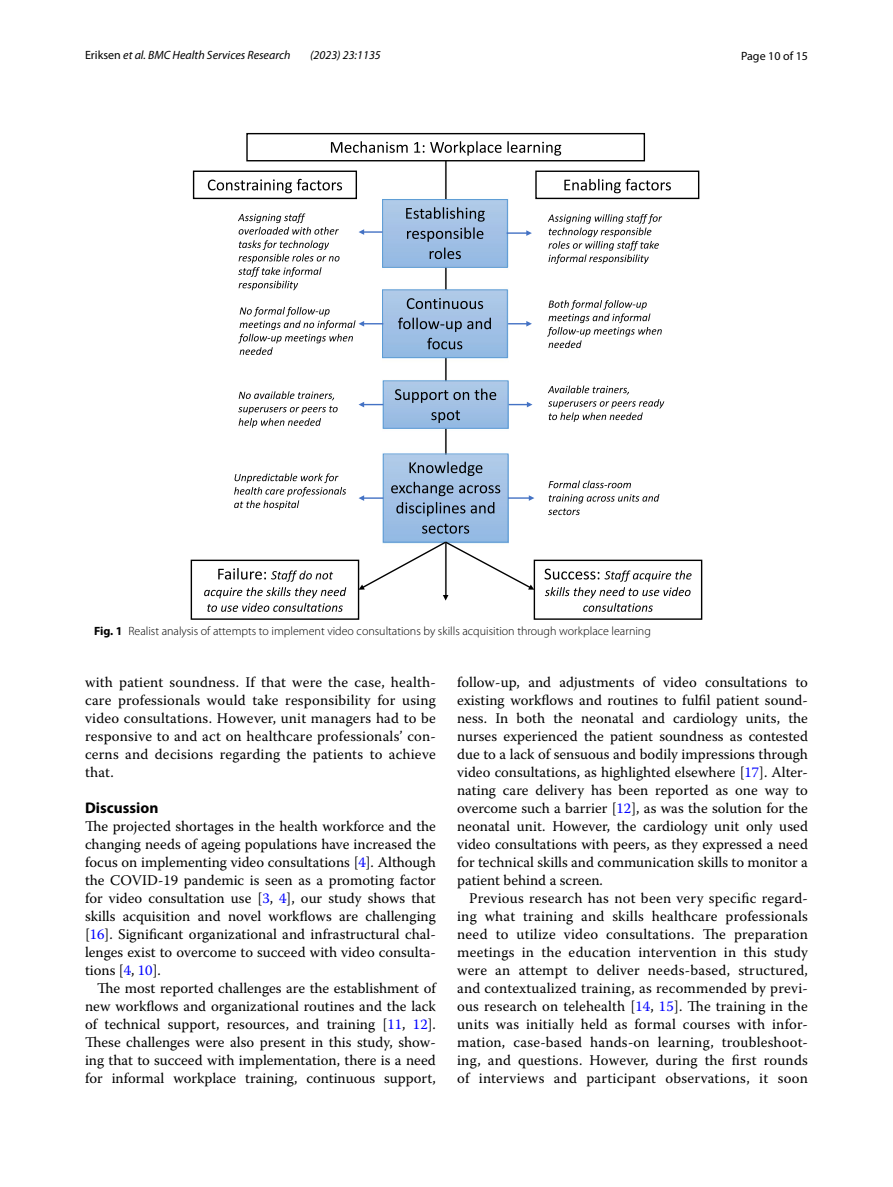
<style>
.page{position:relative;width:893px;height:1187px;background:#fff}
.page>*{position:absolute;margin:0;border:0;box-sizing:border-box;transform-origin:0 0}
.t1{font:700 15.45px "Myriad Pro";color:#000}
.t2{font:14.7px/18px "Warnock Pro";letter-spacing:.005em;color:#000;text-align:justify}
.t3{font:300 12px "Myriad Pro";color:#000}
.t4{font:italic 12px "Myriad Pro";color:#000}
.t5{font:12px "Myriad Pro";color:#000}
.s1{font-style:normal}
.s2{font-weight:700}
.s3{color:#00f}
</style>
<div class="page">
<img style="left:382px;top:161px;width:126px;height:435px">
<div style="left:246px;top:133px;width:399px;height:28px;border:1px solid #000"></div>
<svg style="left:331px;top:141px;width:230px;height:15px"></svg>
<div style="left:193px;top:170px;width:164px;height:29px;border:1px solid #000"></div>
<svg style="left:208px;top:179px;width:134px;height:14px"></svg>
<div style="left:535px;top:170px;width:164px;height:29px;border:1px solid #000"></div>
<svg style="left:564px;top:179px;width:107px;height:14px"></svg>
<svg style="left:443px;top:595px;width:5px;height:5px"></svg>
<div style="left:382px;top:199px;width:126px;height:68px;border:1px solid #5b9bd5"></div>
<svg style="left:406px;top:207px;width:79px;height:52px;background:#89a2c1"></svg>
<div style="left:382px;top:289px;width:126px;height:69px;border:1px solid #5b9bd5"></div>
<svg style="left:407px;top:298px;width:76px;height:11px"></svg>
<svg style="left:398px;top:317px;width:93px;height:15px"></svg>
<svg style="left:427px;top:338px;width:35px;height:11px"></svg>
<div style="left:383px;top:380px;width:125px;height:48px;border:1px solid #5b9bd5"></div>
<svg style="left:395px;top:388px;width:101px;height:15px;background:#859db6"></svg>
<svg style="left:431px;top:410px;width:29px;height:13px"></svg>
<div style="left:383px;top:453px;width:125px;height:89px;border:1px solid #5b9bd5"></div>
<svg style="left:409px;top:461px;width:73px;height:15px"></svg>
<svg style="left:391px;top:482px;width:109px;height:14px;background:#8197b3"></svg>
<svg style="left:396px;top:502px;width:98px;height:14px"></svg>
<svg style="left:422px;top:523px;width:47px;height:10px"></svg>
<hr style="left:507px;top:232px;width:20px;height:2px;background:#4472c4">
<svg style="left:526px;top:230px;width:6px;height:6px"></svg>
<svg style="left:508px;top:321px;width:24px;height:5px"></svg>
<svg style="left:509px;top:402px;width:23px;height:5px"></svg>
<svg style="left:508px;top:495px;width:26px;height:6px"></svg>
<svg style="left:359px;top:229px;width:23px;height:6px"></svg>
<svg style="left:359px;top:402px;width:24px;height:5px"></svg>
<hr style="left:363px;top:497px;width:20px;height:2px;background:#4472c4">
<svg style="left:359px;top:495px;width:5px;height:6px"></svg>
<div style="left:534px;top:559px;width:168px;height:60px;border:1px solid #000"></div>
<svg style="left:545px;top:568px;width:54px;height:11px"></svg>
<svg style="left:605px;top:570px;width:87px;height:11px"></svg>
<svg style="left:545px;top:587px;width:146px;height:24px"></svg>
<div style="left:191px;top:559px;width:168px;height:60px;border:1px solid #000"></div>
<svg style="left:218px;top:568px;width:115px;height:13px"></svg>
<svg style="left:204px;top:587px;width:142px;height:24px"></svg>
<svg style="left:359px;top:540px;width:175px;height:49px"></svg>
<svg style="left:548px;top:214px;width:114px;height:50px"></svg>
<svg style="left:547px;top:300px;width:115px;height:48px"></svg>
<svg style="left:548px;top:385px;width:116px;height:37px"></svg>
<svg style="left:238px;top:391px;width:100px;height:36px"></svg>
<svg style="left:238px;top:307px;width:145px;height:48px"></svg>
<svg style="left:238px;top:213px;width:101px;height:21px"></svg>
<svg style="left:238px;top:240px;width:102px;height:50px"></svg>
<svg style="left:549px;top:480px;width:82px;height:8px"></svg>
<svg style="left:548px;top:494px;width:111px;height:21px"></svg>
<svg style="left:234px;top:473px;width:112px;height:37px"></svg>
<p class="t4" style="left:85px;top:48px;width:207px"><span class="s1">Eriksen</span> et al. BMC Health Services Research</p>
<p class="t4" style="left:310px;top:48px;width:72px">(2023) 23:1135</p>
<p class="t5" style="left:741px;top:48px;width:68px">Page 10 of 15</p>
<p class="t3" style="left:94px;top:624px;width:558px"><span class="s2">Fig. 1</span> Realist analysis of attempts to implement video consultations by skills acquisition through workplace learning</p>
<p class="t2" style="left:85px;top:672px;width:352px">with patient soundness. If that were the case, health&shy;care professionals would take responsibility for using video consultations. However, unit managers had to be responsive to and act on healthcare professionals’ con&shy;cerns and decisions regarding the patients to achieve that.</p>
<p class="t1" style="left:85px;top:797px;width:75px">Discussion</p>
<p class="t2" style="left:85px;top:816px;width:352px">The projected shortages in the health workforce and the changing needs of ageing populations have increased the focus on implementing video consultations [<span class="s3">4</span>]. Although the COVID-19 pandemic is seen as a promoting factor for video consultation use [<span class="s3">3</span>, <span class="s3">4</span>], our study shows that skills acquisition and novel workflows are challenging [<span class="s3">16</span>]. Significant organizational and infrastructural chal&shy;lenges exist to overcome to succeed with video consulta&shy;tions [<span class="s3">4</span>, <span class="s3">10</span>].</p>
<p class="t2" style="left:85px;top:978px;width:352px;text-indent:12px">The most reported challenges are the establishment of new workflows and organizational routines and the lack of technical support, resources, and training [<span class="s3">11</span>, <span class="s3">12</span>].<br>These challenges were also present in this study, show&shy;ing that to succeed with implementation, there is a need for informal workplace training, continuous support,</p>
<p class="t2" style="left:457px;top:672px;width:352px">follow-up, and adjustments of video consultations to existing workflows and routines to fulfil patient sound&shy;ness. In both the neonatal and cardiology units, the nurses experienced the patient soundness as contested due to a lack of sensuous and bodily impressions through video consultations, as highlighted elsewhere [<span class="s3">17</span>]. Alter&shy;nating care delivery has been reported as one way to overcome such a barrier [<span class="s3">12</span>], as was the solution for the neonatal unit. However, the cardiology unit only used video consultations with peers, as they expressed a need for technical skills and communication skills to monitor a patient behind a screen.</p>
<p class="t2" style="left:457px;top:888px;width:352px;text-indent:12px">Previous research has not been very specific regard&shy;ing what training and skills healthcare professionals need to utilize video consultations. The preparation meetings in the education intervention in this study were an attempt to deliver needs-based, structured, and contextualized training, as recommended by previ&shy;ous research on telehealth [<span class="s3">14</span>, <span class="s3">15</span>]. The training in the units was initially held as formal courses with infor&shy;mation, case-based hands-on learning, troubleshoot&shy;ing, and questions. However, during the first rounds of interviews and participant observations, it soon</p>
</div>
